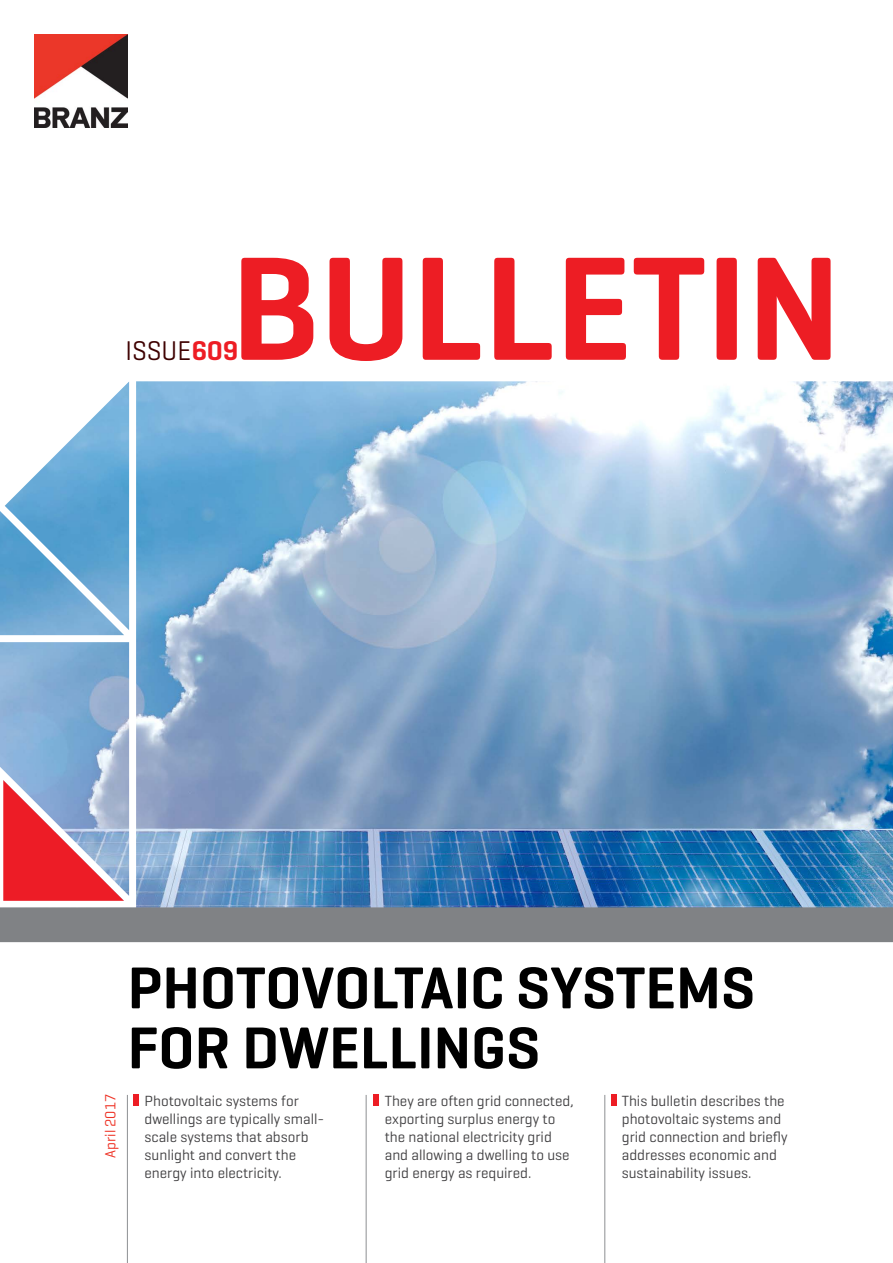
<style>
.page{position:relative;width:893px;height:1263px;background:#fff}
.page>*{position:absolute;margin:0;border:0;box-sizing:border-box;transform-origin:0 0}
.t1{font:600 150px "Geogrotesque";color:#ed1d24}
.t2{font:600 60px/60px "Geogrotesque";color:#000}
.t3{font:27.6px "Geogrotesque";color:#3e0000;scale:.95 1}
.t4{font:15px/18px "Geogrotesque";color:#414042}
.t5{font:15px "Geogrotesque";color:#ee3124}
.s1{font-weight:600;color:#ed1d24}
</style>
<div class="page">
<div style="left:134px;top:1095px;width:5px;height:11px;background:#ed1d24"></div>
<div style="left:373px;top:1095px;width:6px;height:11px;background:#ed1d24"></div>
<div style="left:611px;top:1095px;width:6px;height:11px;background:#ed1d24"></div>
<hr style="left:127px;top:1095px;width:1px;height:168px;background:#939598">
<hr style="left:366px;top:1095px;width:1px;height:168px;background:#939598">
<hr style="left:604px;top:1095px;width:1px;height:168px;background:#939598">
<img style="left:34px;top:34px;width:94px;height:94px">
<img style="left:136px;top:381px;width:757px;height:526px">
<svg style="left:0;top:382px;width:130px;height:519px"></svg>
<div style="left:0;top:907px;width:893px;height:35px;background:#808285"></div>
<h1 class="t1" style="left:231px;top:215px;width:612px">BULLETIN</h1>
<h3 class="t3" style="left:125px;top:334px;width:120px">ISSUE<span class="s1">609</span></h3>
<p class="t5" style="left:101px;top:1158px;width:65px;rotate:-90deg">April 2017</p>
<h2 class="t2" style="left:128px;top:957px;width:629px">PHOTOVOLTAIC SYSTEMS<br>FOR DWELLINGS</h2>
<p class="t4" style="left:145px;top:1091px;width:181px">Photovoltaic systems for dwellings are typically small&shy;scale systems that absorb sunlight and convert the energy into electricity.</p>
<p class="t4" style="left:385px;top:1091px;width:190px">They are often grid connected, exporting surplus energy to the national electricity grid and allowing a dwelling to use grid energy as required.</p>
<p class="t4" style="left:622px;top:1092px;width:167px">This bulletin describes the photovoltaic systems and grid connection and briefly addresses economic and sustainability issues.</p>
</div>
